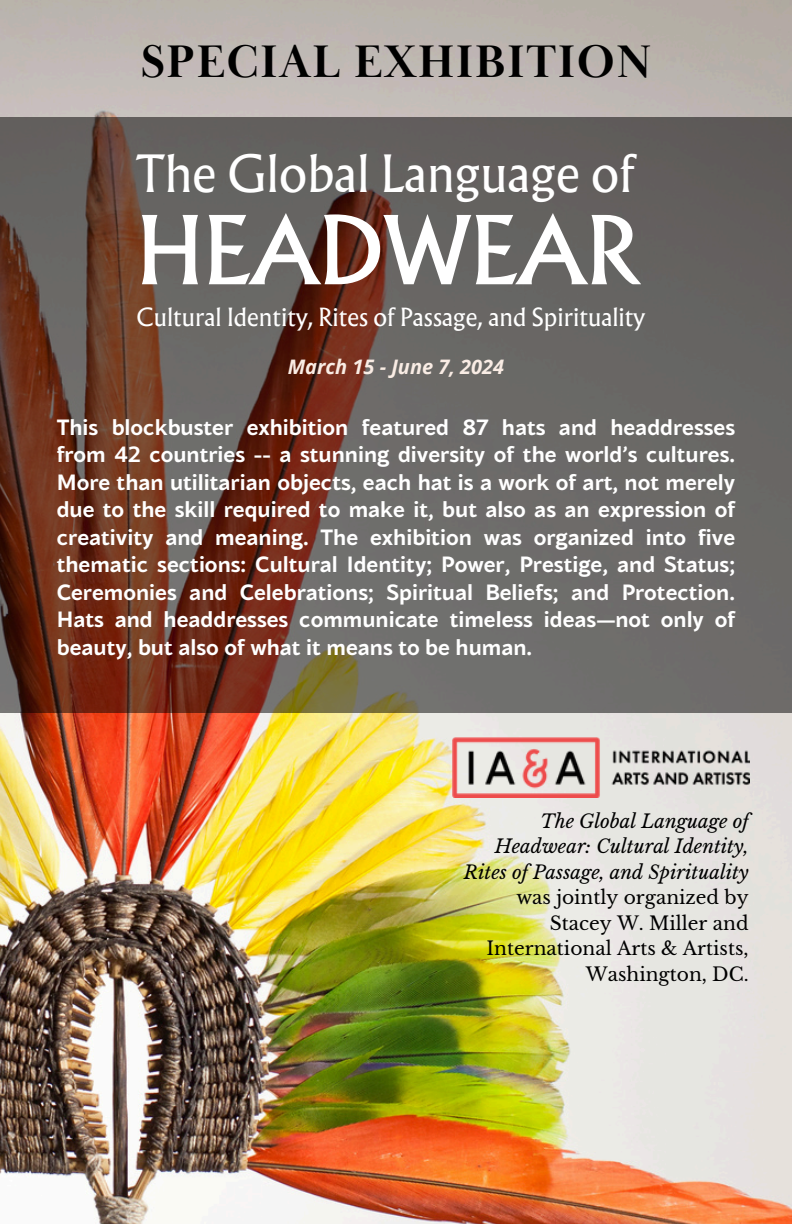
<style>
.page{position:relative;width:792px;height:1224px;background:#fff}
.page>*{position:absolute;margin:0;border:0;box-sizing:border-box;transform-origin:0 0}
.t1{font:84.6px "Albertus Nova";letter-spacing:.005em;color:#fff}
.t2{font:700 47px "Baskerville Display PT";letter-spacing:.025em;color:#000}
.t3{font:300 46.2px "Albertus Nova";color:#fff}
.t4{font:300 22.6px "Albertus Nova";color:#fff}
.t5{font:700 22px/27.4px "Blacker Sans Pro";color:#fff;text-align:justify}
.t6{font:italic 700 20px "Open Sans";color:#f9ece4}
.t7{font:18.6px/25.6px "Libre Baskerville";color:#000;text-align:right}
.s1{font-style:italic}
</style>
<div class="page">
<img style="left:0;top:0;width:792px;height:1224px">
<svg style="left:0;top:117px;width:792px;height:596px"></svg>
<img style="left:452px;top:737px;width:297px;height:60px">
<h2 class="t2" style="left:140px;top:33px;width:513px">SPECIAL EXHIBITION</h2>
<h6 class="t3" style="left:137px;top:141px;width:499px">The Global Language of</h6>
<h4 class="t1" style="left:137px;top:191px;width:505px">HEADWEAR</h4>
<h5 class="t4" style="left:137px;top:301px;width:510px">Cultural Identity, Rites of Passage, and Spirituality</h5>
<h3 class="t6" style="left:288px;top:353px;width:218px">March 15 - June 7, 2024</h3>
<h1 class="t5" style="left:57px;top:413px;width:680px">This blockbuster exhibition featured 87 hats and headdresses from 42 countries -- a stunning diversity of the world’s cultures.<br>More than utilitarian objects, each hat is a work of art, not merely due to the skill required to make it, but also as an expression of creativity and meaning. The exhibition was organized into five thematic sections: Cultural Identity; Power, Prestige, and Status; Ceremonies and Celebrations; Spiritual Beliefs; and Protection.<br>Hats and headdresses communicate timeless ideas—not only of beauty, but also of what it means to be human.</h1>
<p class="t7" style="left:464px;top:808px;width:286px"><span class="s1">The Global Language of<br>Headwear: Cultural Identity,<br>Rites of Passage, and Spirituality </span>was jointly organized by<br>Stacey W. Miller and<br>International Arts &amp; Artists,<br>Washington, DC.</p>
</div>
